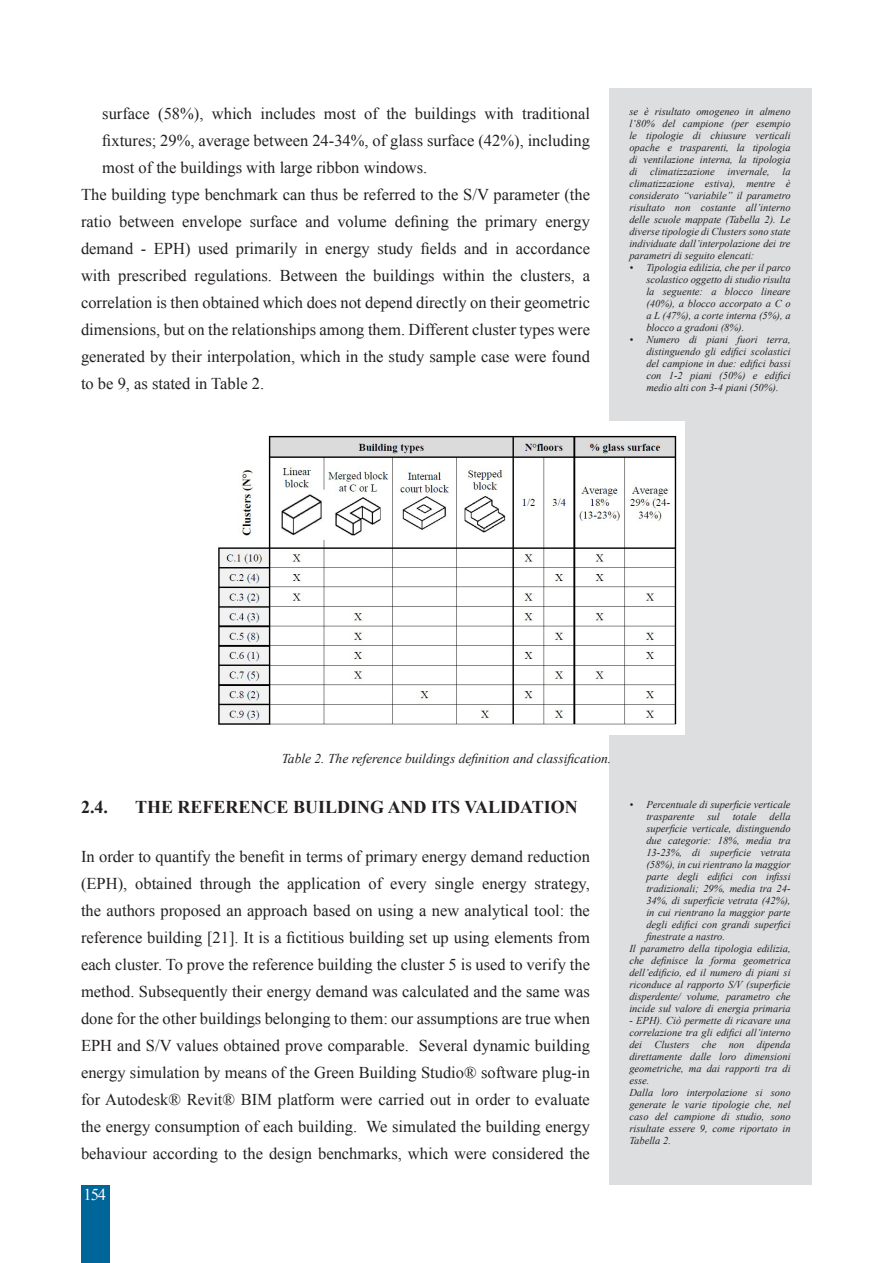
<style>
.page{position:relative;width:893px;height:1263px;background:#fff}
.page>*{position:absolute;margin:0;border:0;box-sizing:border-box;transform-origin:0 0}
.t1{font:700 18px "Times New Roman";color:#231f20}
.t2{font:16.5px/27px "Times New Roman";color:#231f20;text-align:justify}
.t3{font:16.5px "Times New Roman";color:#fff}
.t4{font:italic 13.5px "Times New Roman";color:#231f20}
.t5{font:italic 10.5px/12px "Times New Roman";color:#231f20;text-align:justify}
</style>
<div class="page">
<div style="left:609px;top:88px;width:203px;height:1097px;background:#dddee0"></div>
<div style="left:81px;top:1185px;width:28px;height:78px;background:#069"></div>
<img style="left:218px;top:422px;width:467px;height:312px">
<p class="t2" style="left:102px;top:100px;width:489px">surface (58%), which includes most of the buildings with traditional fixtures; 29%, average between 24-34%, of glass surface (42%), including most of the buildings with large ribbon windows.</p>
<p class="t2" style="left:81px;top:181px;width:510px">The building type benchmark can thus be referred to the S/V parameter (the ratio between envelope surface and volume defining the primary energy demand - EPH) used primarily in energy study fields and in accordance with prescribed regulations. Between the buildings within the clusters, a correlation is then obtained which does not depend directly on their geometric dimensions, but on the relationships among them. Different cluster types were generated by their interpolation, which in the study sample case were found to be 9, as stated in Table 2.</p>
<p class="t5" style="left:629px;top:106px;width:163px">se è risultato omogeneo in almeno l’80% del campione (per esempio le tipologie di chiusure verticali opache e trasparenti, la tipologia di ventilazione interna, la tipologia di climatizzazione invernale, la climatizzazione estiva), mentre è considerato “variabile” il parametro risultato non costante all’interno delle scuole mappate (Tabella 2). Le diverse tipologie di Clusters sono state individuate dall’interpolazione dei tre parametri di seguito elencati:</p>
<p class="t5" style="left:646px;top:262px;width:146px;text-indent:-17px">• Tipologia edilizia, che per il parco scolastico oggetto di studio risulta la seguente: a blocco lineare (40%), a blocco accorpato a C o a L (47%), a corte interna (5%), a blocco a gradoni (8%).</p>
<p class="t5" style="left:646px;top:334px;width:146px;text-indent:-17px">• Numero di piani fuori terra, distinguendo gli edifici scolastici del campione in due: edifici bassi con 1-2 piani (50%) e edifici medio alti con 3-4 piani (50%).</p>
<p class="t4" style="left:282px;top:749px;width:331px">Table 2. The reference buildings definition and classification.</p>
<p class="t1" style="left:81px;top:795px;width:29px">2.4.</p>
<p class="t1" style="left:135px;top:795px;width:444px">THE REFERENCE BUILDING AND ITS VALIDATION</p>
<p class="t2" style="left:81px;top:843px;width:510px">In order to quantify the benefit in terms of primary energy demand reduction (EPH), obtained through the application of every single energy strategy, the authors proposed an approach based on using a new analytical tool: the reference building [21]. It is a fictitious building set up using elements from each cluster. To prove the reference building the cluster 5 is used to verify the method. Subsequently their energy demand was calculated and the same was done for the other buildings belonging to them: our assumptions are true when EPH and S/V values obtained prove comparable. Several dynamic building energy simulation by means of the Green Building Studio® software plug-in for Autodesk® Revit® BIM platform were carried out in order to evaluate the energy consumption of each building. We simulated the building energy behaviour according to the design benchmarks, which were considered the</p>
<h2 class="t3" style="left:84px;top:1184px;width:24px">154</h2>
<p class="t5" style="left:646px;top:799px;width:146px;text-indent:-17px">• Percentuale di superficie verticale trasparente sul totale della superficie verticale, distinguendo due categorie: 18%, media tra 13-23%, di superficie vetrata (58%), in cui rientrano la maggior parte degli edifici con infissi tradizionali; 29%, media tra 24- 34%, di superficie vetrata (42%), in cui rientrano la maggior parte degli edifici con grandi superfici finestrate a nastro.</p>
<p class="t5" style="left:629px;top:943px;width:163px">Il parametro della tipologia edilizia, che definisce la forma geometrica dell’edificio, ed il numero di piani si riconduce al rapporto S/V (superficie disperdente/ volume, parametro che incide sul valore di energia primaria</p>
<p class="t5" style="left:629px;top:1015px;width:163px">- EPH). Ciò permette di ricavare una correlazione tra gli edifici all’interno dei Clusters che non dipenda direttamente dalle loro dimensioni geometriche, ma dai rapporti tra di esse.</p>
<p class="t5" style="left:629px;top:1087px;width:163px">Dalla loro interpolazione si sono generate le varie tipologie che, nel caso del campione di studio, sono risultate essere 9, come riportato in Tabella 2.</p>
</div>
